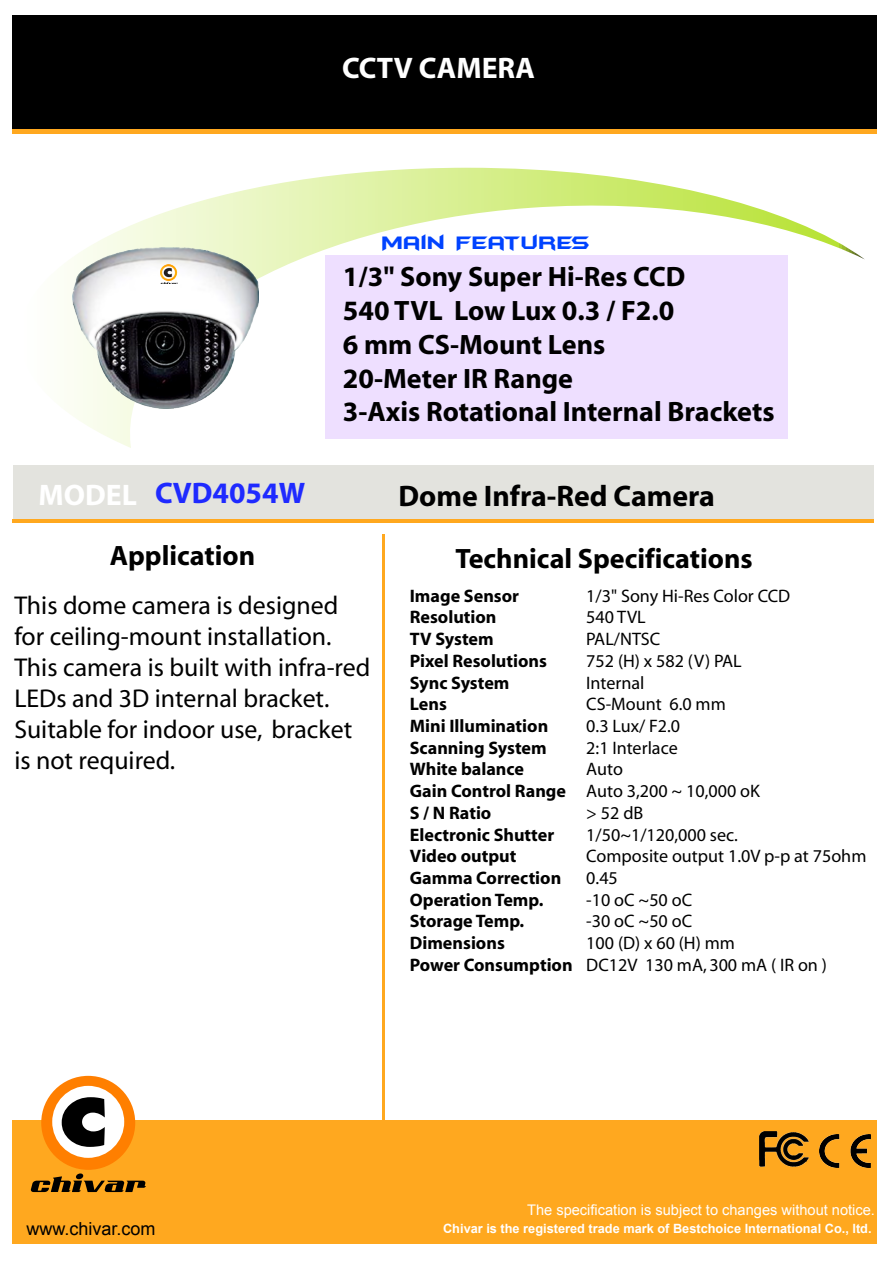
<style>
.page{position:relative;width:893px;height:1263px;background:#fff}
.page>*{position:absolute;margin:0;border:0;box-sizing:border-box;transform-origin:0 0}
.t1{font:700 29.85px "Myriad";color:#000}
.t2{font:700 29.85px "Myriad";color:#fff}
.t3{font:700 29.85px "Myriad";color:#1f2aff}
.t4{font:700 28.05px/33.8px "Myriad";color:#000}
.t5{font:25.8px/31px "Myriad";color:#000}
.t6{font:21px "Batman Forever Alternate";letter-spacing:.025em;color:#0043ff}
.t7{font:18.15px/21.8px "Myriad";color:#000}
.t8{font:700 18.15px/21.8px "Myriad";color:#000}
.t9{font:18px "Arial";color:#000}
.t10{font:14.7px "Arial";color:#fff}
.t11{font:700 12.75px "Arial";color:#fff}
</style>
<div class="page">
<div style="left:12px;top:15px;width:864px;height:114px;background:#000"></div>
<div style="left:14px;top:465px;width:860px;height:55px;background:#e3e3de"></div>
<div style="left:12px;top:1120px;width:864px;height:124px;background:#ffa81f"></div>
<svg style="left:64px;top:168px;width:801px;height:280px"></svg>
<img style="left:819px;top:1134px;width:51px;height:33px">
<img style="left:760px;top:1131px;width:48px;height:35px">
<div style="left:41px;top:1076px;width:94px;height:94px;background:#ff7f00;border-radius:50%"></div>
<div style="left:52px;top:1086px;width:72px;height:72px;background:#fff;border-radius:50%"></div>
<svg style="left:31px;top:1173px;width:115px;height:19px"></svg>
<hr style="left:382px;top:535px;width:3px;height:586px;background:#ffa81f">
<hr style="left:12px;top:519px;width:862px;height:4px;background:#ffa81f">
<hr style="left:12px;top:129px;width:864px;height:4px;background:#ffa81f">
<img style="left:72px;top:247px;width:187px;height:162px">
<img style="left:161px;top:265px;width:16px;height:18px">
<h1 class="t2" style="left:342px;top:53px;width:194px">CCTV CAMERA</h1>
<p class="t6" style="left:382px;top:232px;width:210px">MAIN FEATURES</p>
<h2 class="t4" style="left:343px;top:261px;width:433px">1/3" Sony Super Hi-Res CCD<br>540 TVL Low Lux 0.3 / F2.0<br>6 mm CS-Mount Lens<br>20-Meter IR Range<br>3-Axis Rotational Internal Brackets</h2>
<h1 class="t2" style="left:38px;top:479px;width:100px">MODEL</h1>
<h1 class="t3" style="left:155px;top:478px;width:152px">CVD4054W</h1>
<h1 class="t1" style="left:398px;top:481px;width:318px">Dome Infra-Red Camera</h1>
<h2 class="t4" style="left:110px;top:539px;width:147px">Application</h2>
<h2 class="t4" style="left:456px;top:543px;width:299px">Technical Specifications</h2>
<h3 class="t5" style="left:14px;top:591px;width:358px">This dome camera is designed for ceiling-mount installation.<br>This camera is built with infra-red<br>LEDs and 3D internal bracket.<br>Suitable for indoor use, bracket is not required.</h3>
<p class="t8" style="left:410px;top:585px;width:164px">Image Sensor<br>Resolution<br>TV System<br>Pixel Resolutions<br>Sync System<br>Lens<br>Mini Illumination<br>Scanning System<br>White balance<br>Gain Control Range<br>S / N Ratio<br>Electronic Shutter<br>Video output<br>Gamma Correction<br>Operation Temp.<br>Storage Temp.<br>Dimensions<br>Power Consumption</p>
<p class="t7" style="left:586px;top:585px;width:282px">1/3" Sony Hi-Res Color CCD<br>540 TVL<br>PAL/NTSC<br>752 (H) x 582 (V) PAL<br>Internal<br>CS-Mount 6.0 mm<br>0.3 Lux/ F2.0<br>2:1 Interlace<br>Auto<br>Auto 3,200 ~ 10,000 oK<br>&gt; 52 dB<br>1/50~1/120,000 sec.<br>Composite output 1.0V p-p at 75ohm<br>0.45<br>-10 oC ~50 oC<br>-30 oC ~50 oC<br>100 (D) x 60 (H) mm<br>DC12V 130 mA, 300 mA ( IR on )</p>
<p class="t9" style="left:26px;top:1216px;width:131px">www.chivar.com</p>
<p class="t10" style="left:527px;top:1200px;width:349px">The specification is subject to changes without notice.</p>
<p class="t11" style="left:443px;top:1220px;width:430px">Chivar is the registered trade mark of Bestchoice International Co., ltd.</p>
</div>
